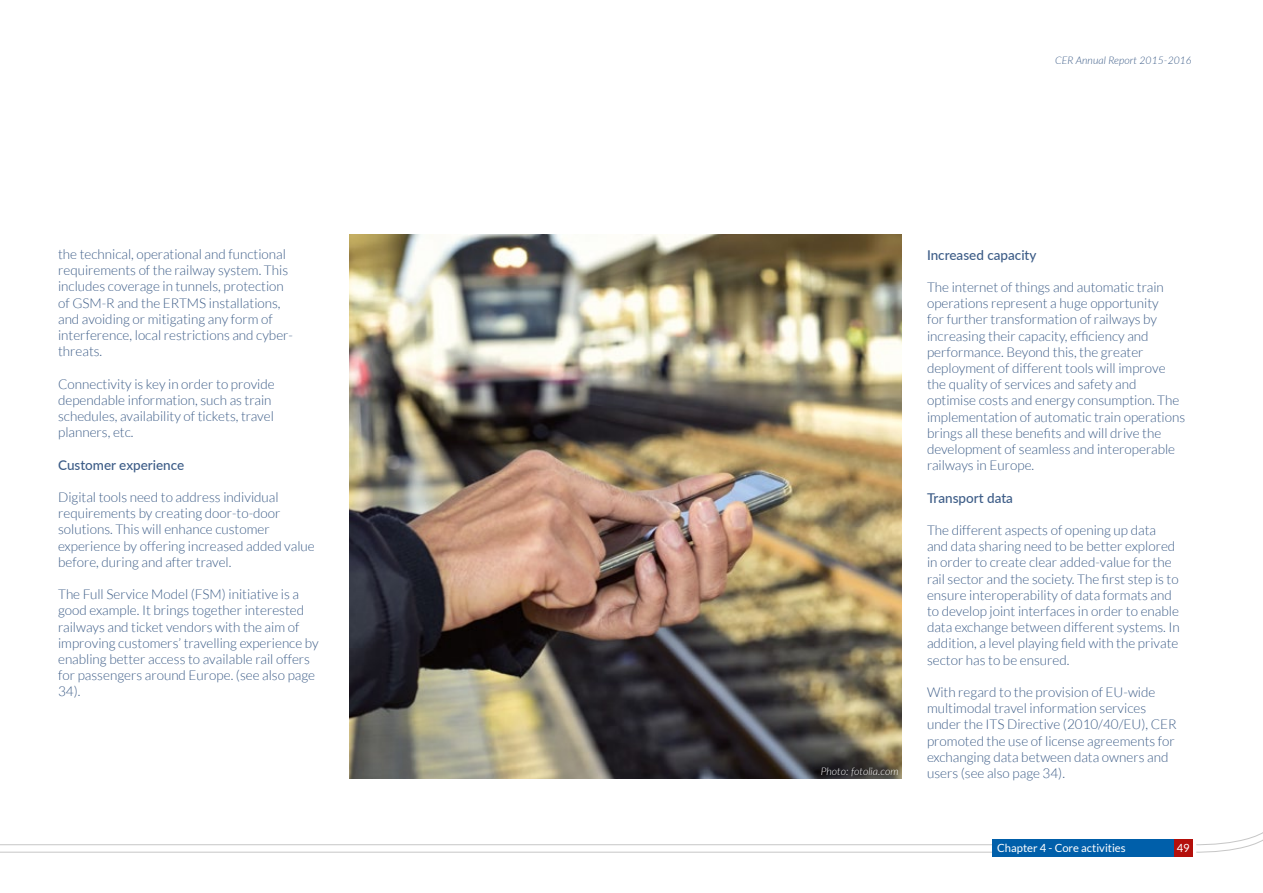
<style>
.page{position:relative;width:1263px;height:893px;background:#fff}
.page>*{position:absolute;margin:0;border:0;box-sizing:border-box;transform-origin:0 0}
.BT{font:300 13.5px/16.2px "Lato";color:#3c5c87}
.BT-2{font:500 13.5px "Lato";color:#3c5c87}
.t1{font:11.25px "Lato";color:#fff}
.t2{font:italic 300 10.5px "Lato";color:#3c5c87}
.Legends{font:italic 300 10.5px "Lato";letter-spacing:-.005em;color:#fff}
</style>
<div class="page">
<img style="left:349px;top:235px;width:552px;height:544px">
<hr style="left:0;top:844px;width:1170px;height:1px;background:#c6c6c6">
<hr style="left:0;top:852px;width:1170px;height:1px;background:#c6c6c6">
<svg style="left:1196px;top:832px;width:67px;height:21px"></svg>
<div style="left:1173px;top:839px;width:20px;height:17px;background:#b40f0b"></div>
<div style="left:992px;top:839px;width:182px;height:17px;background:#005faa"></div>
<p class="BT" style="left:58px;top:246px;width:236px">the technical, operational and functional requirements of the railway system. This includes coverage in tunnels, protection of GSM-R and the ERTMS installations, and avoiding or mitigating any form of interference, local restrictions and cyber&shy;threats.</p>
<p class="BT" style="left:58px;top:376px;width:218px">Connectivity is key in order to provide dependable information, such as train schedules, availability of tickets, travel planners, etc.</p>
<p class="BT-2" style="left:58px;top:455px;width:128px">Customer experience</p>
<p class="BT" style="left:58px;top:489px;width:258px">Digital tools need to address individual requirements by creating door-to-door solutions. This will enhance customer experience by offering increased added value before, during and after travel.</p>
<p class="BT" style="left:58px;top:586px;width:262px">The Full Service Model (FSM) initiative is a good example. It brings together interested railways and ticket vendors with the aim of improving customers’ travelling experience by enabling better access to available rail offers for passengers around Europe. (see also page 34).</p>
<p class="t2" style="left:1055px;top:53px;width:138px">CER Annual Report 2015-2016</p>
<p class="Legends" style="left:821px;top:764px;width:79px">Photo: fotolia.com</p>
<p class="BT-2" style="left:927px;top:245px;width:111px">Increased capacity</p>
<p class="BT" style="left:927px;top:279px;width:260px">The internet of things and automatic train operations represent a huge opportunity<br>for further transformation of railways by increasing their capacity, efficiency and performance. Beyond this, the greater deployment of different tools will improve the quality of services and safety and optimise costs and energy consumption. The implementation of automatic train operations brings all these benefits and will drive the development of seamless and interoperable railways in Europe.</p>
<p class="BT-2" style="left:927px;top:488px;width:87px">Transport data</p>
<p class="BT" style="left:927px;top:522px;width:254px">The different aspects of opening up data and data sharing need to be better explored in order to create clear added-value for the rail sector and the society. The first step is to ensure interoperability of data formats and to develop joint interfaces in order to enable data exchange between different systems. In addition, a level playing field with the private sector has to be ensured.</p>
<p class="BT" style="left:927px;top:684px;width:251px">With regard to the provision of EU-wide multimodal travel information services under the ITS Directive (2010/40/EU), CER promoted the use of license agreements for exchanging data between data owners and users (see also page 34).</p>
<p class="t1" style="left:997px;top:842px;width:130px">Chapter 4 - Core activities</p>
<p class="t1" style="left:1177px;top:841px;width:15px">49</p>
</div>
